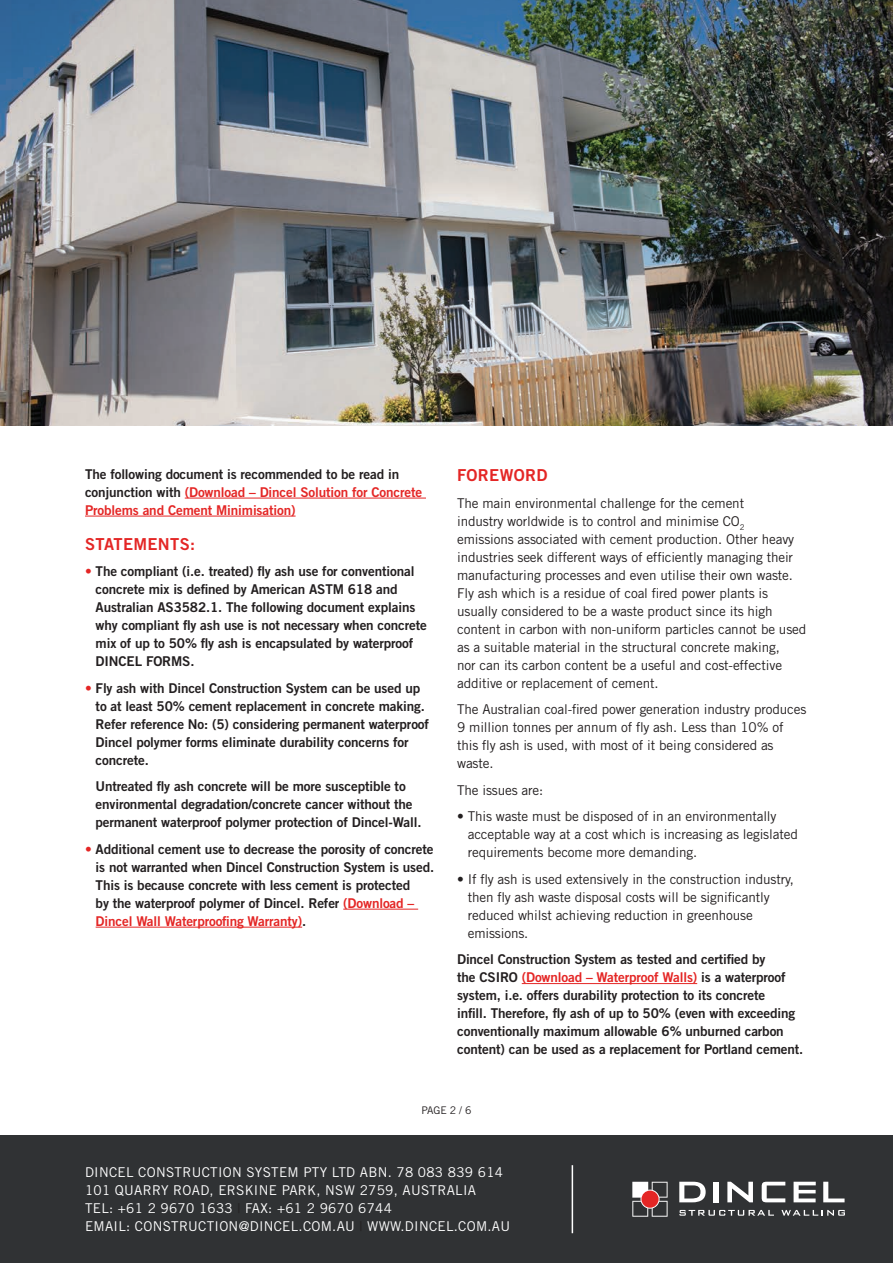
<style>
.page{position:relative;width:893px;height:1263px;background:#fff}
.page>*{position:absolute;margin:0;border:0;box-sizing:border-box;transform-origin:0 0}
.t1{font:16.5px "Trade Gothic Bold Two";letter-spacing:.02em;color:#e42625}
.t2{font:13.5px/18px "Trade Gothic Bold Two";letter-spacing:-.01em;color:#231f20}
.t3{font:13.5px/18px "Trade Gothic";letter-spacing:-.01em;color:#231f20}
.t4{font:13.5px/18px "Trade Gothic";letter-spacing:.02em;color:#fff}
.t5{font:13.5px/18px "Trade Gothic Bold Two";letter-spacing:-.01em;color:#e42625}
.t6{font:10.5px "Trade Gothic";color:#231f20}
.s1{color:#231f20}
.s2{color:#e42625}
</style>
<div class="page">
<img style="left:0;top:0;width:893px;height:425px">
<hr style="left:185px;top:498px;width:241px;height:1px;background:#e42625">
<hr style="left:85px;top:516px;width:211px;height:1px;background:#e42625">
<hr style="left:343px;top:909px;width:75px;height:1px;background:#e42625">
<hr style="left:96px;top:927px;width:206px;height:1px;background:#e42625">
<hr style="left:522px;top:983px;width:175px;height:1px;background:#e42625">
<div style="left:0;top:1135px;width:893px;height:128px;background:#303234"></div>
<svg style="left:679px;top:1182px;width:27px;height:20px"></svg>
<div style="left:713px;top:1182px;width:5px;height:20px;background:#fff"></div>
<svg style="left:727px;top:1182px;width:26px;height:20px"></svg>
<svg style="left:762px;top:1182px;width:23px;height:20px"></svg>
<svg style="left:794px;top:1182px;width:22px;height:20px"></svg>
<svg style="left:823px;top:1182px;width:21px;height:20px"></svg>
<svg style="left:632px;top:1182px;width:36px;height:35px"></svg>
<div style="left:641px;top:1190px;width:18px;height:18px;background:#e42625;border-radius:50%"></div>
<svg style="left:679px;top:1210px;width:95px;height:6px"></svg>
<svg style="left:781px;top:1210px;width:64px;height:6px"></svg>
<hr style="left:572px;top:1165px;width:1px;height:68px;background:#fff">
<p class="t5" style="left:85px;top:465px;width:339px"><span class="s1">The following document is recommended to be read in conjunction with</span> (Download – Dincel Solution for Concrete<br>Problems and Cement Minimisation)</p>
<p class="t1" style="left:85px;top:534px;width:112px">STATEMENTS:</p>
<p class="t2" style="left:96px;top:562px;width:333px;text-indent:-11px"><span class="s2">•</span> The compliant (i.e. treated) fly ash use for conventional concrete mix is defined by American ASTM 618 and Australian AS3582.1. The following document explains why compliant fly ash use is not necessary when concrete mix of up to 50% fly ash is encapsulated by waterproof DINCEL FORMS.</p>
<p class="t2" style="left:96px;top:679px;width:335px;text-indent:-11px"><span class="s2">•</span> Fly ash with Dincel Construction System can be used up to at least 50% cement replacement in concrete making.<br>Refer reference No: (5) considering permanent waterproof Dincel polymer forms eliminate durability concerns for concrete.</p>
<p class="t2" style="left:96px;top:777px;width:327px">Untreated fly ash concrete will be more susceptible to environmental degradation/concrete cancer without the permanent waterproof polymer protection of Dincel-Wall.</p>
<p class="t2" style="left:96px;top:840px;width:340px;text-indent:-11px"><span class="s2">•</span> Additional cement use to decrease the porosity of concrete is not warranted when Dincel Construction System is used.<br>This is because concrete with less cement is protected<br>by the waterproof polymer of Dincel. Refer <span class="s2">(Download – Dincel Wall Waterproofing Warranty)</span>.</p>
<p class="t1" style="left:457px;top:465px;width:92px">FOREWORD</p>
<p class="t3" style="left:457px;top:494px;width:351px">The main environmental challenge for the cement<br>industry worldwide is to control and minimise CO<sub>2<br></sub>emissions associated with cement production. Other heavy industries seek different ways of efficiently managing their manufacturing processes and even utilise their own waste.<br>Fly ash which is a residue of coal fired power plants is usually considered to be a waste product since its high content in carbon with non-uniform particles cannot be used as a suitable material in the structural concrete making,<br>nor can its carbon content be a useful and cost-effective additive or replacement of cement.</p>
<p class="t3" style="left:457px;top:700px;width:351px">The Australian coal-fired power generation industry produces 9 million tonnes per annum of fly ash. Less than 10% of this fly ash is used, with most of it being considered as waste.</p>
<p class="t3" style="left:457px;top:781px;width:88px">The issues are:</p>
<p class="t3" style="left:468px;top:807px;width:332px;text-indent:-11px">• This waste must be disposed of in an environmentally acceptable way at a cost which is increasing as legislated requirements become more demanding.</p>
<p class="t3" style="left:468px;top:870px;width:328px;text-indent:-11px">• If fly ash is used extensively in the construction industry, then fly ash waste disposal costs will be significantly reduced whilst achieving reduction in greenhouse emissions.</p>
<p class="t2" style="left:457px;top:950px;width:348px">Dincel Construction System as tested and certified by<br>the CSIRO <span class="s2">(Download – Waterproof Walls)</span> is a waterproof system, i.e. offers durability protection to its concrete<br>infill. Therefore, fly ash of up to 50% (even with exceeding conventionally maximum allowable 6% unburned carbon content) can be used as a replacement for Portland cement.</p>
<p class="t6" style="left:421px;top:1104px;width:52px">PAGE 2 / 6</p>
<p class="t4" style="left:85px;top:1163px;width:427px">DINCEL CONSTRUCTION SYSTEM PTY LTD ABN. 78 083 839 614<br>101 QUARRY ROAD, ERSKINE PARK, NSW 2759, AUSTRALIA<br>TEL: +61 2 9670 1633 <span class="s1">|</span> FAX: +61 2 9670 6744<br>EMAIL: CONSTRUCTION@DINCEL.COM.AU <span class="s1">|</span> WWW.DINCEL.COM.AU</p>
</div>
